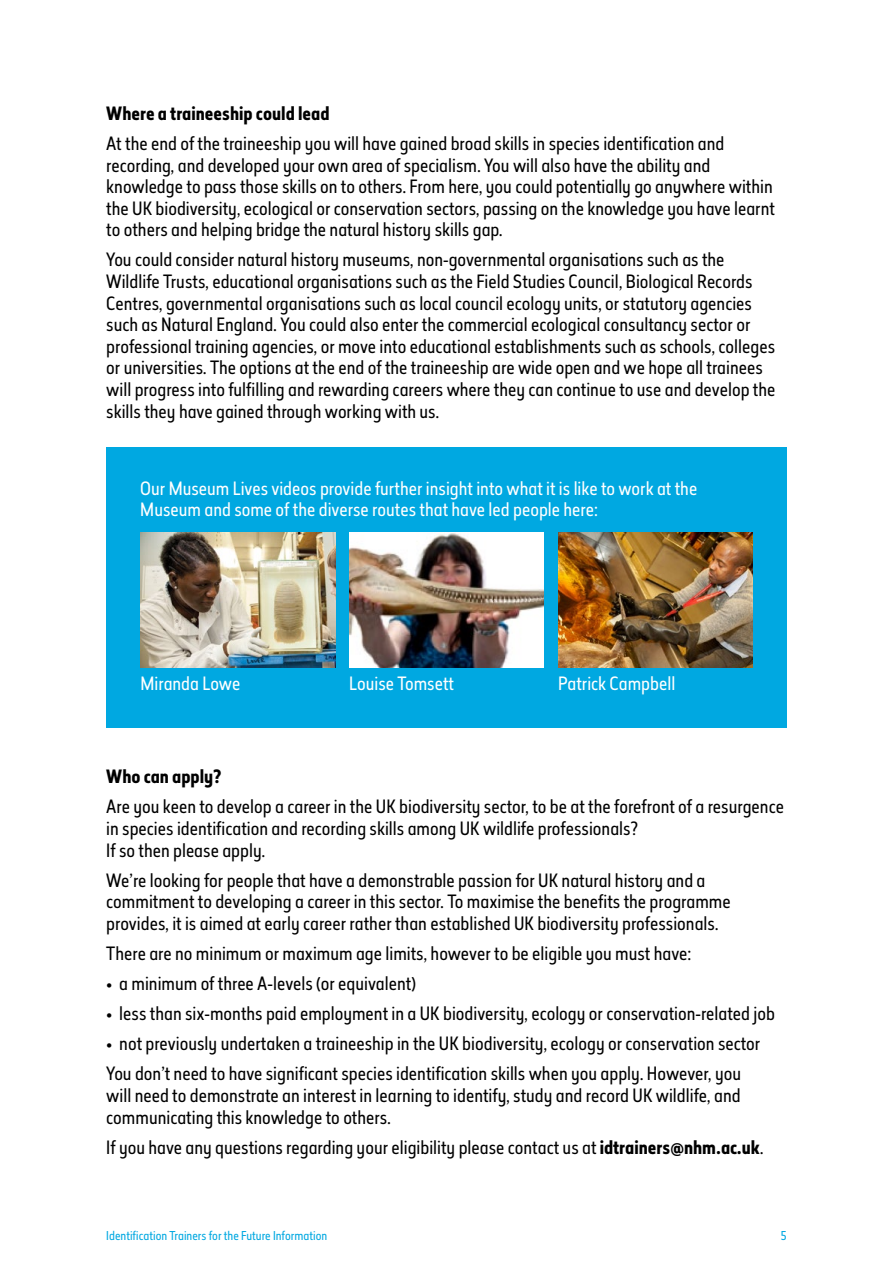
<style>
.page{position:relative;width:893px;height:1263px;background:#fff}
.page>*{position:absolute;margin:0;border:0;box-sizing:border-box;transform-origin:0 0}
.t1{font:18px/21.6px "Elysio";color:#000}
.t2{font:18px/21.6px "Elysio";color:#fff}
.t3{font:700 18px "Elysio";color:#000}
.t4{font:12px "Elysio";color:#00a8e1}
.s1{font-weight:700}
</style>
<div class="page">
<div style="left:106px;top:447px;width:681px;height:281px;background:#00a8e1"></div>
<img style="left:141px;top:533px;width:194px;height:134px">
<img style="left:349px;top:533px;width:195px;height:134px">
<img style="left:558px;top:533px;width:195px;height:134px">
<p class="t3" style="left:106px;top:100px;width:225px">Where a traineeship could lead</p>
<p class="t1" style="left:106px;top:132px;width:670px">At the end of the traineeship you will have gained broad skills in species identification and recording, and developed your own area of specialism. You will also have the ability and knowledge to pass those skills on to others. From here, you could potentially go anywhere within the UK biodiversity, ecological or conservation sectors, passing on the knowledge you have learnt to others and helping bridge the natural history skills gap.</p>
<p class="t1" style="left:106px;top:249px;width:671px">You could consider natural history museums, non-governmental organisations such as the Wildlife Trusts, educational organisations such as the Field Studies Council, Biological Records Centres, governmental organisations such as local council ecology units, or statutory agencies such as Natural England. You could also enter the commercial ecological consultancy sector or professional training agencies, or move into educational establishments such as schools, colleges or universities. The options at the end of the traineeship are wide open and we hope all trainees will progress into fulfilling and rewarding careers where they can continue to use and develop the skills they have gained through working with us.</p>
<p class="t2" style="left:140px;top:477px;width:558px">Our Museum Lives videos provide further insight into what it is like to work at the<br>Museum and some of the diverse routes that have led people here:</p>
<p class="t2" style="left:141px;top:672px;width:101px">Miranda Lowe</p>
<p class="t2" style="left:349px;top:672px;width:106px">Louise Tomsett</p>
<p class="t2" style="left:558px;top:672px;width:119px">Patrick Campbell</p>
<p class="t3" style="left:106px;top:764px;width:117px">Who can apply?</p>
<p class="t1" style="left:106px;top:796px;width:679px">Are you keen to develop a career in the UK biodiversity sector, to be at the forefront of a resurgence in species identification and recording skills among UK wildlife professionals?<br>If so then please apply.</p>
<p class="t1" style="left:106px;top:869px;width:626px">We’re looking for people that have a demonstrable passion for UK natural history and a commitment to developing a career in this sector. To maximise the benefits the programme provides, it is aimed at early career rather than established UK biodiversity professionals.</p>
<p class="t1" style="left:106px;top:942px;width:587px">There are no minimum or maximum age limits, however to be eligible you must have:</p>
<p class="t1" style="left:106px;top:972px;width:311px">• a minimum of three A-levels (or equivalent)</p>
<p class="t1" style="left:106px;top:1003px;width:670px">• less than six-months paid employment in a UK biodiversity, ecology or conservation-related job</p>
<p class="t1" style="left:106px;top:1028px;width:656px;line-height:30.2px">• not previously undertaken a traineeship in the UK biodiversity, ecology or conservation sector<br>You don’t need to have significant species identification skills when you apply. However, you</p>
<p class="t1" style="left:106px;top:1084px;width:636px">will need to demonstrate an interest in learning to identify, study and record UK wildlife, and communicating this knowledge to others.</p>
<p class="t1" style="left:106px;top:1136px;width:659px">If you have any questions regarding your eligibility please contact us at <span class="s1">idtrainers@nhm.ac.uk</span>.</p>
<p class="t4" style="left:106px;top:1227px;width:222px">Identification Trainers for the Future Information</p>
<p class="t4" style="left:781px;top:1227px;width:7px">5</p>
</div>
